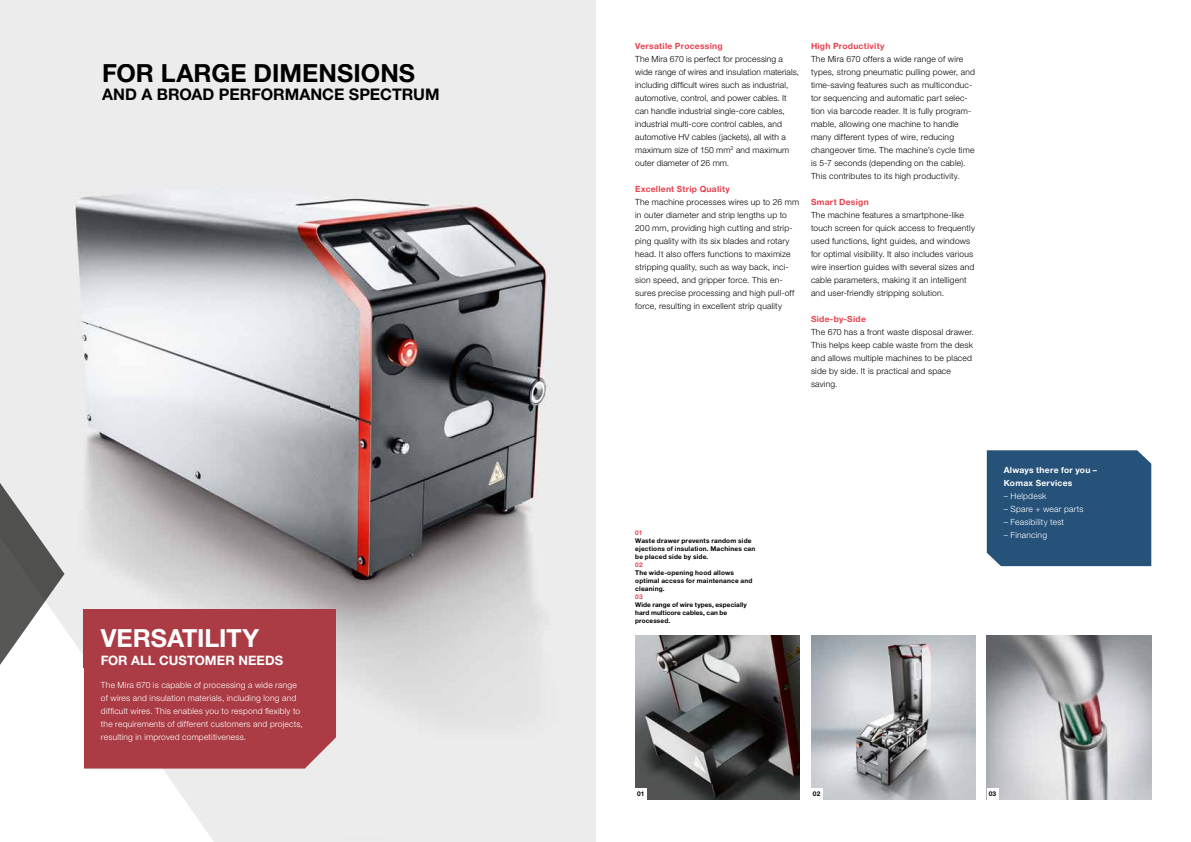
<style>
.page{position:relative;width:1191px;height:842px;background:#fff}
.page>*{position:absolute;margin:0;border:0;box-sizing:border-box;transform-origin:0 0}
.t1{font:700 25px "Helvetica Neue LT Std";color:#000}
.t2{font:700 25px "Helvetica Neue LT Std";letter-spacing:-.005em;color:#fff}
.t3{font:700 16px "Helvetica Neue LT Std";color:#000}
.t4{font:700 13px "Helvetica Neue LT Std";letter-spacing:.005em;color:#fff}
.t5{font:300 8.5px/13px "Helvetica Neue LT Std";letter-spacing:.02em;color:#000}
.t6{font:300 8.5px/13px "Helvetica Neue LT Std";letter-spacing:.02em;color:#fff}
.t7{font:700 8.5px "Helvetica Neue LT Std";letter-spacing:.03em;color:#e8414e}
.t8{font:700 8.5px/13px "Helvetica Neue LT Std";letter-spacing:.03em;color:#fff}
.t9{font:700 6.5px/8px "Helvetica Neue LT Std";letter-spacing:.025em;color:#000}
.t10{font:700 6.5px "Helvetica Neue LT Std";color:#e8414e}
</style>
<div class="page">
<img style="left:811px;top:635px;width:164px;height:164px">
<img style="left:986px;top:635px;width:165px;height:164px">
<div style="left:0;top:0;width:595px;height:842px;background:#edeced"></div>
<img style="left:635px;top:635px;width:164px;height:164px">
<div style="left:811px;top:788px;width:11px;height:11px;background:#fff"></div>
<div style="left:986px;top:788px;width:12px;height:11px;background:#fff"></div>
<div style="left:635px;top:788px;width:11px;height:11px;background:#fff"></div>
<img style="left:75px;top:193px;width:476px;height:576px">
<svg style="left:0;top:536px;width:214px;height:306px;fill:#fff"></svg>
<svg style="left:0;top:483px;width:64px;height:291px"></svg>
<div style="left:84px;top:668px;width:252px;height:100px;background:#ab3c45"></div>
<div style="left:84px;top:609px;width:252px;height:59px;background:#ab3c45"></div>
<div style="left:986px;top:450px;width:165px;height:116px;background:#26527a"></div>
<h1 class="t1" style="left:102px;top:58px;width:314px">FOR LARGE DIMENSIONS</h1>
<h2 class="t3" style="left:102px;top:85px;width:339px">AND A BROAD PERFORMANCE SPECTRUM</h2>
<h1 class="t2" style="left:101px;top:623px;width:160px">VERSATILITY</h1>
<h3 class="t4" style="left:101px;top:652px;width:184px">FOR ALL CUSTOMER NEEDS</h3>
<p class="t6" style="left:101px;top:678px;width:203px">The Mira 670 is capable of processing a wide range of wires and insulation materials, including long and difficult wires. This enables you to respond flexibly to the requirements of different customers and projects, resulting in improved competitiveness.</p>
<p class="t7" style="left:635px;top:40px;width:89px">Versatile Processing</p>
<p class="t5" style="left:635px;top:52px;width:166px">The Mira 670 is perfect for processing a wide range of wires and insulation materials, including difficult wires such as industrial, automotive, control, and power cables. It can handle industrial single-core cables, industrial multi-core control cables, and automotive HV cables (jackets), all with a maximum size of 150 mm<sup>2</sup> and maximum outer diameter of 26 mm.</p>
<p class="t7" style="left:635px;top:183px;width:96px">Excellent Strip Quality</p>
<p class="t5" style="left:635px;top:195px;width:165px">The machine processes wires up to 26 mm in outer diameter and strip lengths up to 200 mm, providing high cutting and strip&shy;ping quality with its six blades and rotary head. It also offers functions to maximize stripping quality, such as way back, inci&shy;sion speed, and gripper force. This en&shy;sures precise processing and high pull-off force, resulting in excellent strip quality</p>
<p class="t7" style="left:811px;top:40px;width:75px">High Productivity</p>
<p class="t5" style="left:811px;top:52px;width:166px">The Mira 670 offers a wide range of wire types, strong pneumatic pulling power, and time-saving features such as multiconduc&shy;tor sequencing and automatic part selec&shy;tion via barcode reader. It is fully program&shy;mable, allowing one machine to handle many different types of wire, reducing changeover time. The machine’s cycle time is 5-7 seconds (depending on the cable).<br>This contributes to its high productivity.</p>
<p class="t7" style="left:811px;top:196px;width:59px">Smart Design</p>
<p class="t5" style="left:811px;top:208px;width:165px">The machine features a smartphone-like touch screen for quick access to frequently used functions, light guides, and windows for optimal visibility. It also includes various wire insertion guides with several sizes and cable parameters, making it an intelligent and user-friendly stripping solution.</p>
<p class="t7" style="left:811px;top:313px;width:56px">Side-by-Side</p>
<p class="t5" style="left:811px;top:325px;width:164px">The 670 has a front waste disposal drawer.<br>This helps keep cable waste from the desk and allows multiple machines to be placed side by side. It is practical and space saving.</p>
<p class="t10" style="left:635px;top:529px;width:9px">01</p>
<p class="t9" style="left:635px;top:537px;width:122px">Waste drawer prevents random side ejections of insulation. Machines can be placed side by side.</p>
<p class="t10" style="left:635px;top:561px;width:9px">02</p>
<p class="t9" style="left:635px;top:569px;width:119px">The wide-opening hood allows optimal access for maintenance and cleaning.</p>
<p class="t10" style="left:635px;top:593px;width:9px">03</p>
<p class="t9" style="left:635px;top:601px;width:113px">Wide range of wire types, especially hard multicore cables, can be processed.</p>
<p class="t8" style="left:1003px;top:464px;width:95px">Always there for you –<br>Komax Services</p>
<p class="t6" style="left:1003px;top:490px;width:44px">– Helpdesk</p>
<p class="t6" style="left:1003px;top:503px;width:81px">– Spare + wear parts</p>
<p class="t6" style="left:1003px;top:516px;width:62px">– Feasibility test</p>
<p class="t6" style="left:1003px;top:529px;width:45px">– Financing</p>
<p class="t9" style="left:637px;top:790px;width:9px">01</p>
<p class="t9" style="left:813px;top:790px;width:9px">02</p>
<p class="t9" style="left:988px;top:790px;width:9px">03</p>
</div>
